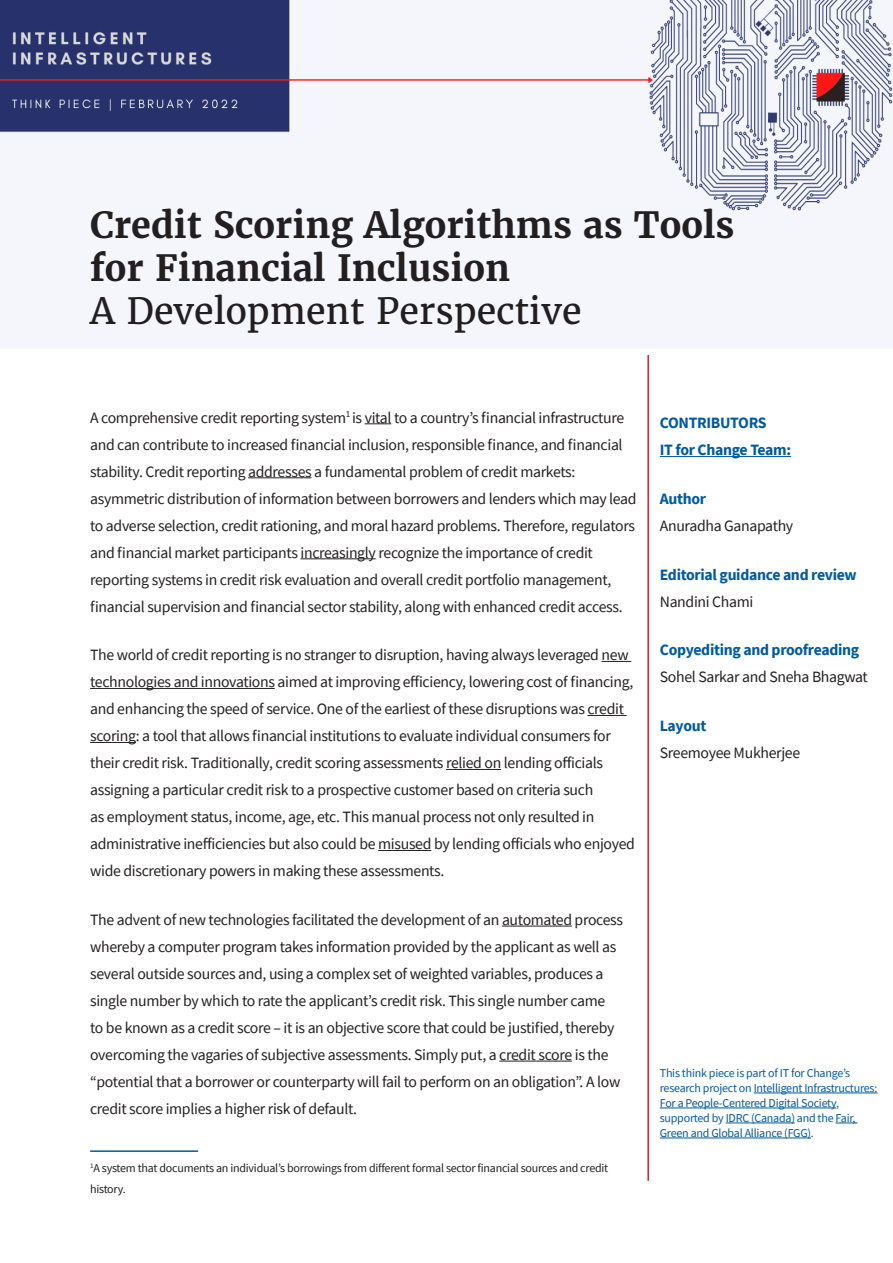
<style>
.page{position:relative;width:893px;height:1263px;background:#fff}
.page>*{position:absolute;margin:0;border:0;box-sizing:border-box;transform-origin:0 0}
.t1{font:700 36px/43.2px "Merriweather";color:#231f20}
.t2{font:36px "Merriweather";color:#231f20}
.Body{font:15.75px/27px "Source Sans Pro";letter-spacing:-.02em;color:#231f20}
.Body-2{font:700 15.75px/27px "Source Sans Pro";letter-spacing:-.02em;color:#005aa2}
.Body-3{font:12px/15px "Source Sans Pro";letter-spacing:-.02em;color:#005aa2}
.Endnotes{font:12px/21px "Source Sans Pro";letter-spacing:-.02em;color:#231f20}
.s1{font-weight:700;color:#005aa2}
.s2{font-weight:400;color:#231f20}
</style>
<div class="page">
<img style="left:0;top:0;width:893px;height:279px">
<div style="left:0;top:279px;width:893px;height:69px;background:#f4f6fc"></div>
<hr style="left:660px;top:456px;width:131px;height:1px;background:#005aa2">
<hr style="left:754px;top:1093px;width:123px;height:1px;background:#005aa2">
<hr style="left:660px;top:1108px;width:176px;height:1px;background:#005aa2">
<hr style="left:726px;top:1123px;width:69px;height:1px;background:#005aa2">
<svg style="left:836px;top:1123px;width:21px;height:1px"></svg>
<hr style="left:660px;top:1138px;width:151px;height:1px;background:#005aa2">
<hr style="left:647px;top:355px;width:2px;height:826px;background:#d1232a">
<svg style="left:365px;top:424px;width:26px;height:1px"></svg>
<hr style="left:248px;top:478px;width:63px;height:1px;background:#231f20">
<hr style="left:301px;top:559px;width:75px;height:1px;background:#231f20">
<svg style="left:602px;top:661px;width:29px;height:1px"></svg>
<hr style="left:90px;top:688px;width:185px;height:1px;background:#231f20">
<hr style="left:587px;top:715px;width:40px;height:1px;background:#231f20">
<hr style="left:90px;top:742px;width:46px;height:1px;background:#231f20">
<hr style="left:446px;top:769px;width:55px;height:1px;background:#231f20">
<hr style="left:378px;top:850px;width:53px;height:1px;background:#231f20">
<hr style="left:502px;top:926px;width:70px;height:1px;background:#231f20">
<hr style="left:499px;top:1061px;width:73px;height:1px;background:#231f20">
<hr style="left:90px;top:1150px;width:108px;height:2px;background:#005aa2">
<p class="t1" style="left:90px;top:203px;width:646px">Credit Scoring Algorithms as Tools for Financial Inclusion</p>
<p class="t2" style="left:90px;top:289px;width:493px">A Development Perspective</p>
<p class="Body" style="left:90px;top:404px;width:548px">A comprehensive credit reporting system<sup>1</sup> is vital to a country’s financial infrastructure and can contribute to increased financial inclusion, responsible finance, and financial stability. Credit reporting addresses a fundamental problem of credit markets: asymmetric distribution of information between borrowers and lenders which may lead to adverse selection, credit rationing, and moral hazard problems. Therefore, regulators and financial market participants increasingly recognize the importance of credit reporting systems in credit risk evaluation and overall credit portfolio management, financial supervision and financial sector stability, along with enhanced credit access.</p>
<p class="Body" style="left:90px;top:641px;width:546px">The world of credit reporting is no stranger to disruption, having always leveraged new technologies and innovations aimed at improving efficiency, lowering cost of financing, and enhancing the speed of service. One of the earliest of these disruptions was credit scoring: a tool that allows financial institutions to evaluate individual consumers for their credit risk. Traditionally, credit scoring assessments relied on lending officials assigning a particular credit risk to a prospective customer based on criteria such<br>as employment status, income, age, etc. This manual process not only resulted in administrative inefficiencies but also could be misused by lending officials who enjoyed wide discretionary powers in making these assessments.</p>
<p class="Body" style="left:90px;top:906px;width:535px">The advent of new technologies facilitated the development of an automated process whereby a computer program takes information provided by the applicant as well as several outside sources and, using a complex set of weighted variables, produces a single number by which to rate the applicant’s credit risk. This single number came<br>to be known as a credit score – it is an objective score that could be justified, thereby overcoming the vagaries of subjective assessments. Simply put, a credit score is the “potential that a borrower or counterparty will fail to perform on an obligation”. A low credit score implies a higher risk of default.</p>
<p class="Endnotes" style="left:90px;top:1157px;width:520px"><sup>1</sup>A system that documents an individual’s borrowings from different formal sector financial sources and credit history.</p>
<p class="Body-2" style="left:660px;top:409px;width:133px">CONTRIBUTORS<br>IT for Change Team:</p>
<p class="Body" style="left:660px;top:485px;width:135px"><span class="s1">Author<br></span>Anuradha Ganapathy</p>
<p class="Body-2" style="left:660px;top:561px;width:198px">Editorial guidance and review<br><span class="s2">Nandini Chami</span></p>
<p class="Body-2" style="left:660px;top:636px;width:210px">Copyediting and proofreading<br><span class="s2">Sohel Sarkar and Sneha Bhagwat</span></p>
<p class="Body" style="left:660px;top:712px;width:142px"><span class="s1">Layout<br></span>Sreemoyee Mukherjee</p>
<p class="Body-3" style="left:660px;top:1065px;width:219px">This think piece is part of IT for Change’s research project on Intelligent Infrastructures:<br>For a People-Centered Digital Society, supported by IDRC (Canada) and the Fair, Green and Global Alliance (FGG).</p>
</div>
